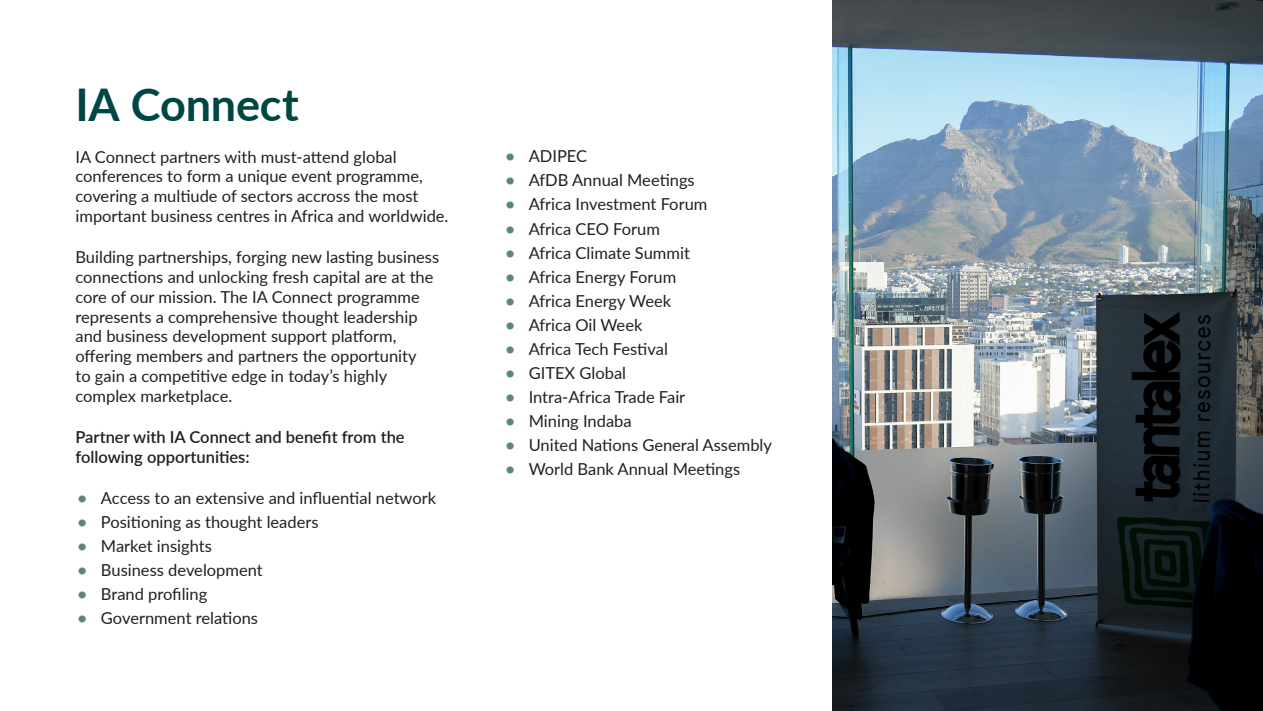
<style>
.page{position:relative;width:1263px;height:711px;background:#fff}
.page>*{position:absolute;margin:0;border:0;box-sizing:border-box;transform-origin:0 0}
.Body_Text{font:700 45px "Lato";letter-spacing:-.005em;color:#004643}
.Body_Text-2{font:16.5px/19.8px "Lato";color:#231f20}
.Heading{font:16.5px/19.8px "Lato";color:#231f20}
.Bullet_List_L1{font:600 16.5px/19.8px "Lato";color:#231f20}
.s1{font-weight:700;color:#598785}
</style>
<div class="page">
<img style="left:832px;top:0;width:431px;height:710px">
<svg style="left:1053px;top:0;width:210px;height:224px"></svg>
<p class="Body_Text" style="left:75px;top:72px;width:225px">IA Connect</p>
<p class="Heading" style="left:75px;top:146px;width:374px">IA Connect partners with must-attend global conferences to form a unique event programme, covering a multiude of sectors accross the most important business centres in Africa and worldwide.</p>
<p class="Body_Text-2" style="left:75px;top:246px;width:365px">Building partnerships, forging new lasting business connections and unlocking fresh capital are at the core of our mission. The IA Connect programme represents a comprehensive thought leadership and business development support platform, offering members and partners the opportunity<br>to gain a competitive edge in today’s highly complex marketplace.</p>
<p class="Bullet_List_L1" style="left:75px;top:426px;width:331px">Partner with IA Connect and benefit from the following opportunities:</p>
<p class="Body_Text-2" style="left:78px;top:487px;width:360px"><span class="s1">•</span> Access to an extensive and influential network</p>
<p class="Body_Text-2" style="left:78px;top:511px;width:242px"><span class="s1">•</span> Positioning as thought leaders</p>
<p class="Body_Text-2" style="left:78px;top:535px;width:136px"><span class="s1">•</span> Market insights</p>
<p class="Body_Text-2" style="left:78px;top:559px;width:187px"><span class="s1">•</span> Business development</p>
<p class="Body_Text-2" style="left:78px;top:583px;width:131px"><span class="s1">•</span> Brand profiling</p>
<p class="Body_Text-2" style="left:78px;top:607px;width:182px"><span class="s1">•</span> Government relations</p>
<p class="Body_Text-2" style="left:505px;top:146px;width:83px"><span class="s1">•</span> ADIPEC</p>
<p class="Body_Text-2" style="left:505px;top:170px;width:191px"><span class="s1">•</span> AfDB Annual Meetings</p>
<p class="Body_Text-2" style="left:505px;top:194px;width:204px"><span class="s1">•</span> Africa Investment Forum</p>
<p class="Body_Text-2" style="left:505px;top:218px;width:156px"><span class="s1">•</span> Africa CEO Forum</p>
<p class="Body_Text-2" style="left:505px;top:242px;width:186px"><span class="s1">•</span> Africa Climate Summit</p>
<p class="Body_Text-2" style="left:505px;top:266px;width:172px"><span class="s1">•</span> Africa Energy Forum</p>
<p class="Body_Text-2" style="left:505px;top:290px;width:167px"><span class="s1">•</span> Africa Energy Week</p>
<p class="Body_Text-2" style="left:505px;top:314px;width:139px"><span class="s1">•</span> Africa Oil Week</p>
<p class="Body_Text-2" style="left:505px;top:338px;width:164px"><span class="s1">•</span> Africa Tech Festival</p>
<p class="Body_Text-2" style="left:505px;top:362px;width:122px"><span class="s1">•</span> GITEX Global</p>
<p class="Body_Text-2" style="left:505px;top:386px;width:181px"><span class="s1">•</span> Intra-Africa Trade Fair</p>
<p class="Body_Text-2" style="left:505px;top:410px;width:128px"><span class="s1">•</span> Mining Indaba</p>
<p class="Body_Text-2" style="left:505px;top:434px;width:268px"><span class="s1">•</span> United Nations General Assembly</p>
<p class="Body_Text-2" style="left:505px;top:458px;width:236px"><span class="s1">•</span> World Bank Annual Meetings</p>
</div>
